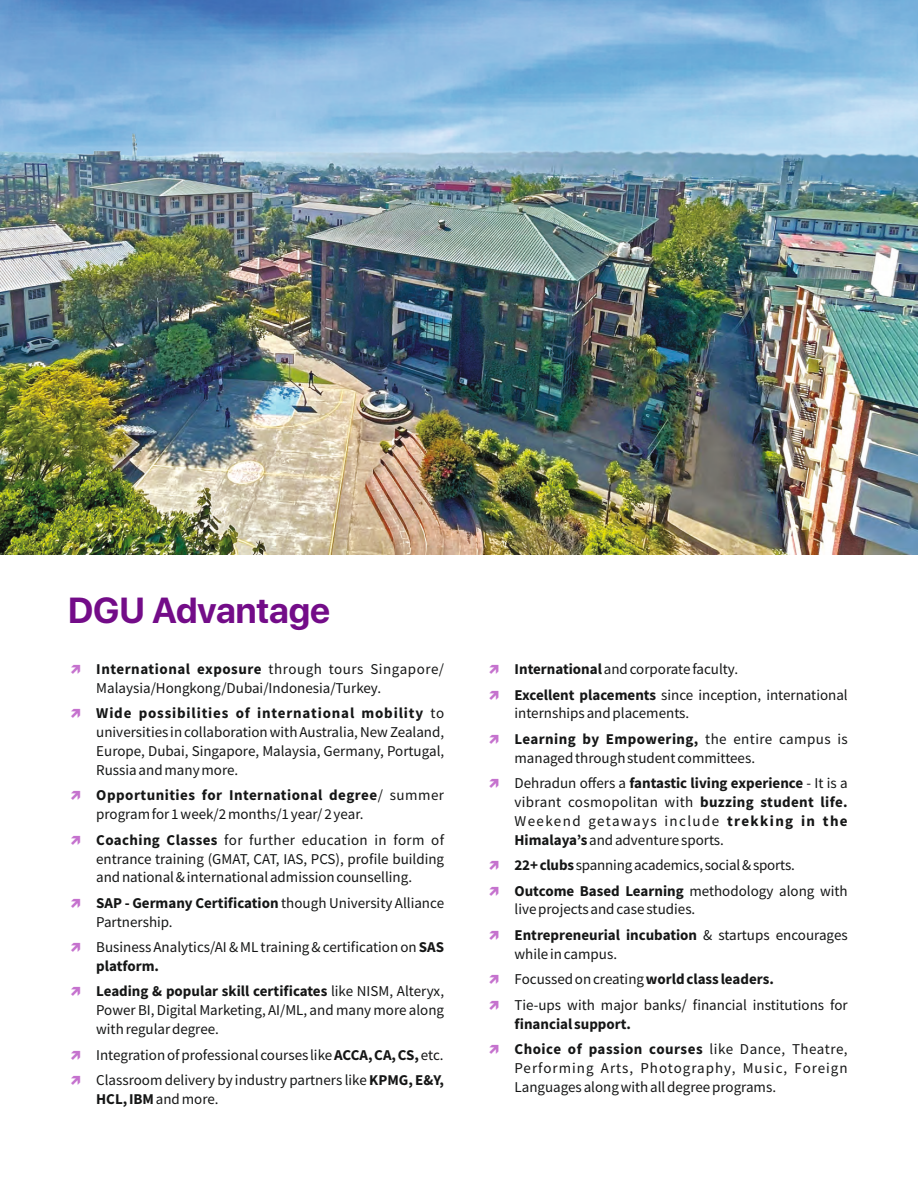
<style>
.page{position:relative;width:918px;height:1188px;background:#fff}
.page>*{position:absolute;margin:0;border:0;box-sizing:border-box;transform-origin:0 0}
.t1{font:italic 200 36px "SF Pro Display";color:#730c88}
.t2{font:15px/18.9px "Source Sans Pro";color:#151616}
.t3{font:15px/18.9px "Source Sans Pro";letter-spacing:.04em;color:#151616}
.t4{font:700 15px/25.5px "Source Sans Pro";letter-spacing:.025em;color:#151616}
.s1{font-weight:700}
.s2{font-weight:400}
</style>
<div class="page">
<img style="left:0;top:0;width:918px;height:133px">
<img style="left:0;top:133px;width:918px;height:421px">
<h1 class="t1" style="left:68px;top:589px;width:264px">DGU Advantage</h1>
<p class="t2" style="left:96px;top:661px;width:349px"><span class="s1">International exposure</span> through tours Singapore/<br>Malaysia/Hongkong/Dubai/Indonesia/Turkey.</p>
<p class="t2" style="left:96px;top:705px;width:349px;text-align:justify"><span class="s1">Wide possibilities of international mobility</span> to universities in collaboration with Australia, New Zealand, Europe, Dubai, Singapore, Malaysia, Germany, Portugal, Russia and many more.</p>
<p class="t2" style="left:96px;top:787px;width:349px"><span class="s1">Opportunities for International degree</span>/ summer program for 1 week/2 months/1 year/ 2 year.</p>
<p class="t2" style="left:96px;top:832px;width:349px;text-align:justify"><span class="s1">Coaching Classes</span> for further education in form of entrance training (GMAT, CAT, IAS, PCS), profile building and national &amp; international admission counselling.</p>
<p class="t2" style="left:96px;top:895px;width:349px"><span class="s1">SAP - Germany Certification</span> though University Alliance<br>Partnership.</p>
<p class="t2" style="left:96px;top:939px;width:349px">Business Analytics/AI &amp; ML training &amp; certification on <span class="s1">SAS platform.</span></p>
<p class="t2" style="left:96px;top:983px;width:349px;text-align:justify"><span class="s1">Leading &amp; popular skill certificates</span> like NISM, Alteryx, Power BI, Digital Marketing, AI/ML, and many more along with regular degree.</p>
<p class="t2" style="left:96px;top:1043px;width:349px;line-height:25.5px">Integration of professional courses like <span class="s1">ACCA, CA, CS,</span> etc.<br>Classroom delivery by industry partners like <span class="s1">KPMG, E&amp;Y,</span></p>
<p class="t2" style="left:96px;top:1091px;width:124px"><span class="s1">HCL, IBM</span> and more.</p>
<p class="t2" style="left:515px;top:658px;width:335px;line-height:25.5px"><span class="s1">International</span> and corporate faculty.<br><span class="s1">Excellent placements</span> since inception, international</p>
<p class="t2" style="left:515px;top:702px;width:335px;line-height:25.5px">internships and placements.<br><span class="s1">Learning by Empowering,</span> the entire campus is</p>
<p class="t2" style="left:515px;top:746px;width:335px;line-height:25.5px">managed through student committees.<br>Dehradun offers a <span class="s1">fantastic living experience</span> - It is a</p>
<p class="t2" style="left:515px;top:794px;width:335px;text-align:justify">vibrant cosmopolitan with <span class="s1">buzzing student life.<br></span>Weekend getaways include <span class="s1">trekking in the Himalaya’s</span> and adventure sports.</p>
<p class="t2" style="left:515px;top:854px;width:335px;line-height:25.5px"><span class="s1">22+ clubs</span> spanning academics, social &amp; sports.<br><span class="s1">Outcome Based Learning</span> methodology along with</p>
<p class="t2" style="left:515px;top:898px;width:335px;line-height:25.5px">live projects and case studies.<br><span class="s1">Entrepreneurial incubation</span> &amp; startups encourages</p>
<p class="t2" style="left:515px;top:942px;width:335px;line-height:25.5px">while in campus.<br>Focussed on creating <span class="s1">world class leaders.<br></span>Tie-ups with major banks/ financial institutions for</p>
<p class="t4" style="left:515px;top:1012px;width:335px">financial support.<br>Choice of passion courses <span class="s2">like Dance, Theatre,</span></p>
<p class="t3" style="left:514px;top:1060px;width:335px">Performing Arts, Photography, Music, Foreign<br>Languages along with all degree programs.</p>
</div>
